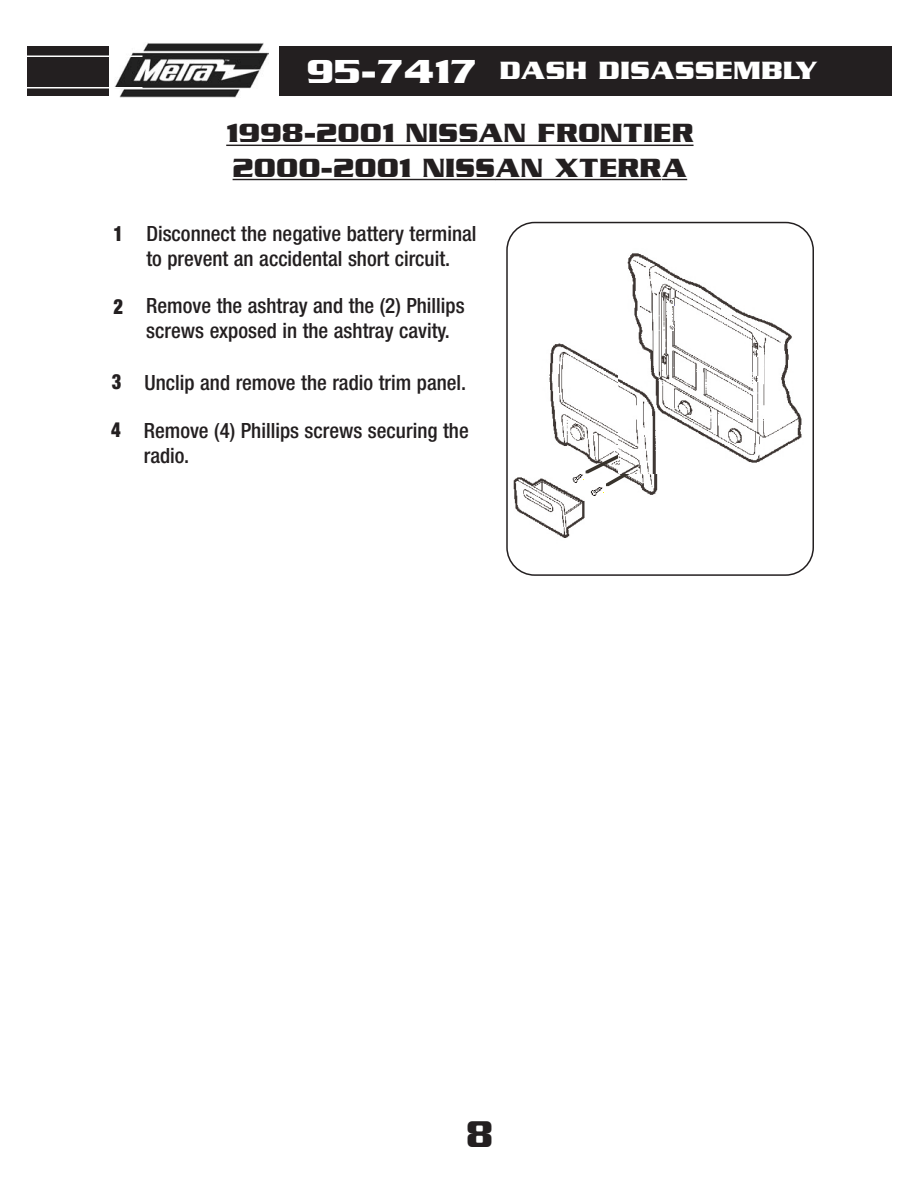
<style>
.page{position:relative;width:918px;height:1188px;background:#fff}
.page>*{position:absolute;margin:0;border:0;box-sizing:border-box;transform-origin:0 0}
.t1{font:700 40.2px "Serpentine ICG";color:#231f20;scale:.87 1}
.t2{font:700 28.5px/34.2px "Serpentine ICG";color:#231f20}
.t3{font:700 27px "Serpentine ICG";color:#fff;scale:1.05 1}
.t4{font:500 condensed 21px/25.2px "Helvetica Neue";color:#231f20}
.t5{font:900 condensed 21px "Helvetica Neue";color:#231f20;scale:.89 1}
.s1{font-size:36px}
.s2{font-weight:900}
</style>
<div class="page">
<div style="left:28px;top:47px;width:864px;height:49px;background:#231f20"></div>
<div style="left:110px;top:27px;width:169px;height:88px;background:#fff"></div>
<img style="left:114px;top:43px;width:155px;height:55px">
<hr style="left:11px;top:56px;width:131px;height:1px;background:#fff">
<hr style="left:11px;top:87px;width:131px;height:1px;background:#fff">
<hr style="left:226px;top:145px;width:252px;height:1px;background:#231f20">
<hr style="left:478px;top:145px;width:216px;height:1px;background:#231f20">
<hr style="left:233px;top:179px;width:262px;height:1px;background:#231f20">
<hr style="left:495px;top:179px;width:166px;height:1px;background:#231f20">
<svg style="left:662px;top:179px;width:25px;height:1px"></svg>
<svg style="left:506px;top:222px;width:308px;height:354px"></svg>
<p class="t3" style="left:306px;top:54px;width:489px"><span class="s1">95-7417</span> DASH DISASSEMBLY</p>
<p class="t5" style="left:113px;top:226px;width:12px">1</p>
<p class="t5" style="left:113px;top:299px;width:12px">2</p>
<h2 class="t2" style="left:226px;top:116px;width:469px">1998-2001 NISSAN FRONTIER<br>2000-2001 NISSAN XTERRA</h2>
<p class="t4" style="left:146px;top:223px;width:332px">Disconnect the negative battery terminal to prevent an accidental short circuit.</p>
<p class="t4" style="left:146px;top:295px;width:320px">Remove the ashtray and the (2) Phillips screws exposed in the ashtray cavity.</p>
<p class="t4" style="left:112px;top:371px;width:356px"><span class="s2">3</span> Unclip and remove the radio trim panel.</p>
<p class="t4" style="left:144px;top:419px;width:326px">Remove (4) Phillips screws securing the radio.</p>
<p class="t5" style="left:111px;top:422px;width:12px">4</p>
<h1 class="t1" style="left:466px;top:1110px;width:33px">8</h1>
</div>
